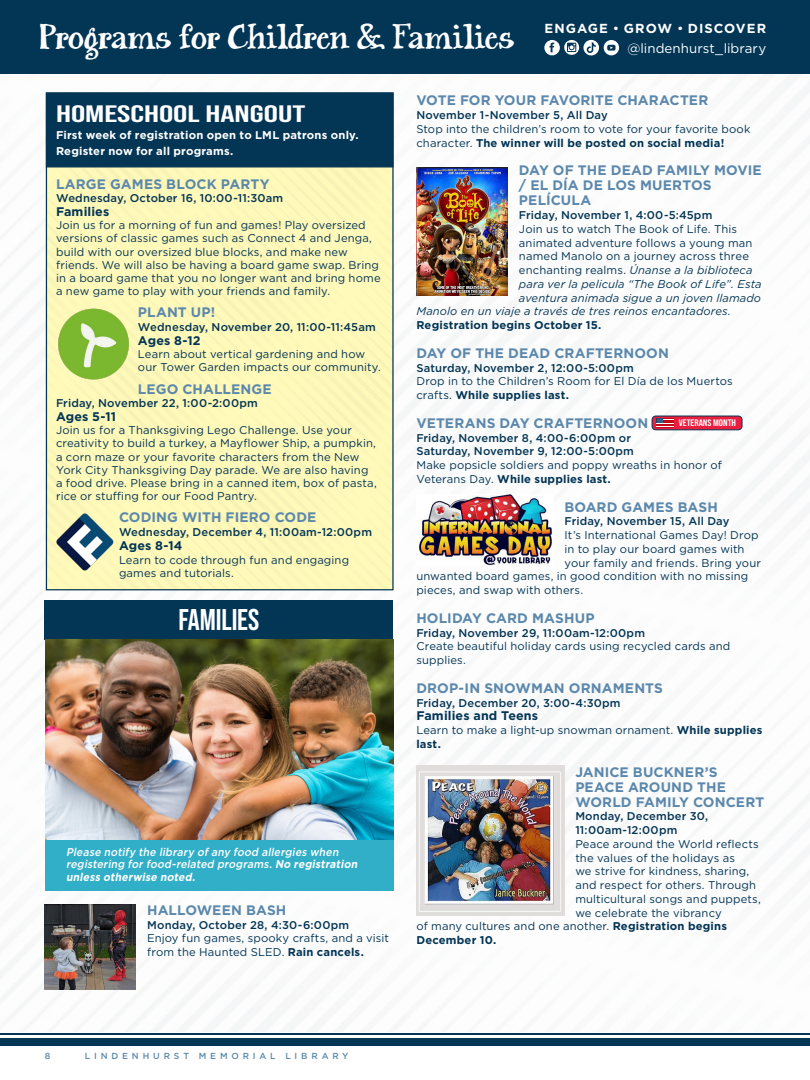
<style>
.page{position:relative;width:810px;height:1080px;background:#fff}
.page>*{position:absolute;margin:0;border:0;box-sizing:border-box;transform-origin:0 0}
.t1{font:35px "Janda Siesta Sunset";letter-spacing:-.03em;color:#fff}
.t2{font:700 30px "Bebas Neue Pro";letter-spacing:-.01em;color:#fff}
.t3{font:700 23.75px "Bebas Neue Pro";color:#fff;scale:1.5 1}
.t4{font:700 13.75px/15px "Gotham";letter-spacing:.005em;color:#5b88ac}
.t5{font:13.25px "Gotham";letter-spacing:.005em;color:#fff}
.t6{font:700 13.12px "Gotham";letter-spacing:.075em;color:#fff}
.t7{font:700 12.5px "Gotham";letter-spacing:.01em;color:#033555}
.t8{font:11.25px/13.1px "Gotham";letter-spacing:.01em;color:#033555}
.t9{font:500 11.25px "Gotham";letter-spacing:.015em;color:#033555}
.t10{font:italic 11.25px "Gotham";letter-spacing:.01em;color:#033555}
.t11{font:italic 500 11.25px/12.5px "Gotham";color:#fff;scale:.93 1}
.t12{font:700 11.25px "Gotham";letter-spacing:.015em;color:#fff}
.t13{font:700 11.25px "Gotham";letter-spacing:.015em;color:#033555}
.t14{font:700 9.38px "Bebas Neue Pro";color:#fff;scale:1.13 1}
.t15{font:500 8.75px "Gotham";letter-spacing:.44em;color:#5b88ac}
.s1{font-weight:700}
.s2{font-style:normal}
</style>
<div class="page">
<div style="left:0;top:1033px;width:810px;height:13px;background:#033555"></div>
<hr style="left:0;top:1036px;width:810px;height:2px;background:#fff">
<img style="left:0;top:73px;width:810px;height:959px">
<div style="left:48px;top:167px;width:344px;height:421px;background:#fff9ba"></div>
<div style="left:46px;top:92px;width:348px;height:75px;background:#033555;border:1px solid #033555"></div>
<img style="left:56px;top:306px;width:75px;height:76px">
<img style="left:56px;top:514px;width:57px;height:57px">
<div style="left:45px;top:600px;width:348px;height:40px;background:#033555"></div>
<img style="left:45px;top:640px;width:348px;height:201px">
<div style="left:45px;top:841px;width:348px;height:50px;background:#32afc8"></div>
<img style="left:45px;top:905px;width:91px;height:84px">
<div style="left:0;top:0;width:810px;height:73px;background:#033555"></div>
<svg style="left:544px;top:40px;width:75px;height:15px"></svg>
<img style="left:416px;top:168px;width:92px;height:127px">
<div style="left:652px;top:416px;width:90px;height:14px;background:#ec1e3f;border-radius:4px"></div>
<svg style="left:656px;top:418px;width:18px;height:10px"></svg>
<div style="left:652px;top:416px;width:90px;height:14px;border:1px solid #033555;border-radius:4px"></div>
<img style="left:416px;top:494px;width:137px;height:72px">
<img style="left:416px;top:766px;width:148px;height:150px">
<p class="t1" style="left:39px;top:15px;width:477px">Programs for Children &amp; Families</p>
<p class="t6" style="left:544px;top:20px;width:223px">ENGAGE • GROW • DISCOVER</p>
<p class="t5" style="left:627px;top:40px;width:140px">@lindenhurst_library</p>
<p class="t3" style="left:56px;top:101px;width:168px">HOMESCHOOL HANGOUT</p>
<p class="t12" style="left:56px;top:128px;width:304px">First week of registration open to LML patrons only.</p>
<p class="t12" style="left:56px;top:144px;width:179px">Register now for all programs.</p>
<p class="t4" style="left:56px;top:176px;width:215px">LARGE GAMES BLOCK PARTY</p>
<p class="t9" style="left:56px;top:191px;width:229px">Wednesday, October 16, 10:00-11:30am</p>
<p class="t7" style="left:56px;top:205px;width:55px">Families</p>
<p class="t8" style="left:56px;top:219px;width:326px">Join us for a morning of fun and games! Play oversized versions of classic games such as Connect 4 and Jenga, build with our oversized blue blocks, and make new friends. We will also be having a board game swap. Bring in a board game that you no longer want and bring home a new game to play with your friends and family.</p>
<p class="t4" style="left:138px;top:305px;width:79px">PLANT UP!</p>
<p class="t9" style="left:138px;top:320px;width:239px">Wednesday, November 20, 11:00-11:45am</p>
<p class="t7" style="left:138px;top:333px;width:64px">Ages 8-12</p>
<p class="t8" style="left:138px;top:347px;width:244px">Learn about vertical gardening and how our Tower Garden impacts our community.</p>
<p class="t4" style="left:138px;top:381px;width:135px">LEGO CHALLENGE</p>
<p class="t9" style="left:56px;top:396px;width:203px">Friday, November 22, 1:00-2:00pm</p>
<p class="t7" style="left:56px;top:410px;width:62px">Ages 5-11</p>
<p class="t8" style="left:56px;top:424px;width:322px">Join us for a Thanksgiving Lego Challenge. Use your creativity to build a turkey, a Mayflower Ship, a pumpkin, a corn maze or your favorite characters from the New York City Thanksgiving Day parade. We are also having a food drive. Please bring in a canned item, box of pasta, rice or stuffing for our Food Pantry.</p>
<p class="t4" style="left:119px;top:510px;width:199px">CODING WITH FIERO CODE</p>
<p class="t9" style="left:119px;top:525px;width:255px">Wednesday, December 4, 11:00am-12:00pm</p>
<p class="t7" style="left:119px;top:538px;width:65px">Ages 8-14</p>
<p class="t8" style="left:119px;top:553px;width:232px;line-height:13.8px">Learn to code through fun and engaging games and tutorials.</p>
<p class="t2" style="left:178px;top:603px;width:83px">FAMILIES</p>
<p class="t11" style="left:66px;top:845px;width:317px">Please notify the library ofany food allergies when registering forfood-related programs.<span class="s1">No registration unless otherwise noted.</span></p>
<p class="t4" style="left:147px;top:902px;width:141px">HALLOWEEN BASH</p>
<p class="t9" style="left:147px;top:917px;width:203px">Monday, October 28, 4:30-6:00pm</p>
<p class="t8" style="left:147px;top:931px;width:243px;line-height:13.8px">Enjoy fun games, spooky crafts, and a visit from the Haunted SLED. <span class="s1">Rain cancels.</span></p>
<p class="t4" style="left:416px;top:93px;width:293px">VOTE FOR YOUR FAVORITE CHARACTER</p>
<p class="t9" style="left:416px;top:108px;width:193px">November 1-November 5, All Day</p>
<p class="t8" style="left:416px;top:122px;width:336px;line-height:13.8px">Stop into the children’s room to vote for your favorite book character. <span class="s1">The winner will be posted on social media!</span></p>
<p class="t4" style="left:519px;top:163px;width:244px">DAY OF THE DEAD FAMILY MOVIE / EL DÍA DE LOS MUERTOS<br>PELÍCULA</p>
<p class="t9" style="left:519px;top:208px;width:195px">Friday, November 1, 4:00-5:45pm</p>
<p class="t8" style="left:519px;top:222px;width:220px">Join us to watch The Book of Life. This</p>
<p class="t8" style="left:519px;top:236px;width:235px">animated adventure follows a young man</p>
<p class="t8" style="left:519px;top:249px;width:232px">named Manolo on a journey across three</p>
<p class="t10" style="left:519px;top:263px;width:235px"><span class="s2">enchanting realms.</span> Únanse a la biblioteca</p>
<p class="t10" style="left:519px;top:277px;width:244px">para ver la pelicula “The Book of Life”. Esta</p>
<p class="t10" style="left:519px;top:290px;width:244px">aventura animada sigue a un joven llamado</p>
<p class="t10" style="left:416px;top:304px;width:316px">Manolo en un viaje a través de tres reinos encantadores.</p>
<p class="t13" style="left:416px;top:319px;width:186px">Registration begins October 15.</p>
<p class="t4" style="left:416px;top:345px;width:254px">DAY OF THE DEAD CRAFTERNOON</p>
<p class="t9" style="left:416px;top:360px;width:219px">Saturday, November 2, 12:00-5:00pm</p>
<p class="t8" style="left:416px;top:374px;width:318px;line-height:13.8px">Drop in to the Children’s Room for El Día de los Muertos crafts. <span class="s1">While supplies last.</span></p>
<p class="t4" style="left:416px;top:415px;width:233px">VETERANS DAY CRAFTERNOON</p>
<p class="t14" style="left:679px;top:418px;width:52px">VETERANS MONTH</p>
<p class="t9" style="left:416px;top:430px;width:216px">Friday, November 8, 4:00-6:00pm or</p>
<p class="t9" style="left:416px;top:444px;width:219px">Saturday, November 9, 12:00-5:00pm</p>
<p class="t8" style="left:416px;top:458px;width:307px;line-height:13.8px">Make popsicle soldiers and poppy wreaths in honor of<br>Veterans Day. <span class="s1">While supplies last.</span></p>
<p class="t4" style="left:565px;top:499px;width:155px">BOARD GAMES BASH</p>
<p class="t9" style="left:565px;top:514px;width:166px">Friday, November 15, All Day</p>
<p class="t8" style="left:565px;top:528px;width:196px">It’s International Games Day! Drop</p>
<p class="t8" style="left:565px;top:542px;width:181px">in to play our board games with</p>
<p class="t8" style="left:565px;top:556px;width:198px">your family and friends. Bring your</p>
<p class="t8" style="left:416px;top:569px;width:333px">unwanted board games, in good condition with no missing</p>
<p class="t8" style="left:416px;top:583px;width:168px">pieces, and swap with others.</p>
<p class="t4" style="left:416px;top:610px;width:180px">HOLIDAY CARD MASHUP</p>
<p class="t9" style="left:416px;top:625px;width:230px">Friday, November 29, 11:00am-12:00pm</p>
<p class="t8" style="left:416px;top:639px;width:316px;line-height:13.8px">Create beautiful holiday cards using recycled cards and supplies.</p>
<p class="t4" style="left:416px;top:680px;width:248px">DROP-IN SNOWMAN ORNAMENTS</p>
<p class="t9" style="left:416px;top:695px;width:206px">Friday, December 20, 3:00-4:30pm</p>
<p class="t7" style="left:416px;top:709px;width:123px">Families and Teens</p>
<p class="t8" style="left:416px;top:723px;width:348px;line-height:13.8px">Learn to make a light-up snowman ornament. <span class="s1">While supplies last.</span></p>
<p class="t4" style="left:575px;top:764px;width:190px">JANICE BUCKNER’S<br>PEACE AROUND THE<br>WORLD FAMILY CONCERT</p>
<p class="t9" style="left:575px;top:809px;width:134px">Monday, December 30,</p>
<p class="t9" style="left:575px;top:823px;width:104px">11:00am-12:00pm</p>
<p class="t8" style="left:575px;top:837px;width:185px">Peace around the World reflects</p>
<p class="t8" style="left:575px;top:851px;width:161px">the values of the holidays as</p>
<p class="t8" style="left:575px;top:864px;width:176px">we strive for kindness, sharing,</p>
<p class="t8" style="left:575px;top:878px;width:182px">and respect for others. Through</p>
<p class="t8" style="left:575px;top:892px;width:187px">multicultural songs and puppets,</p>
<p class="t8" style="left:575px;top:906px;width:148px">we celebrate the vibrancy</p>
<p class="t8" style="left:416px;top:919px;width:312px">of many cultures and one another. <span class="s1">Registration begins</span></p>
<p class="t13" style="left:416px;top:934px;width:81px">December 10.</p>
<p class="t15" style="left:45px;top:1050px;width:7px">8</p>
<p class="t15" style="left:85px;top:1050px;width:265px">LINDENHURST MEMORIAL LIBRARY</p>
</div>
